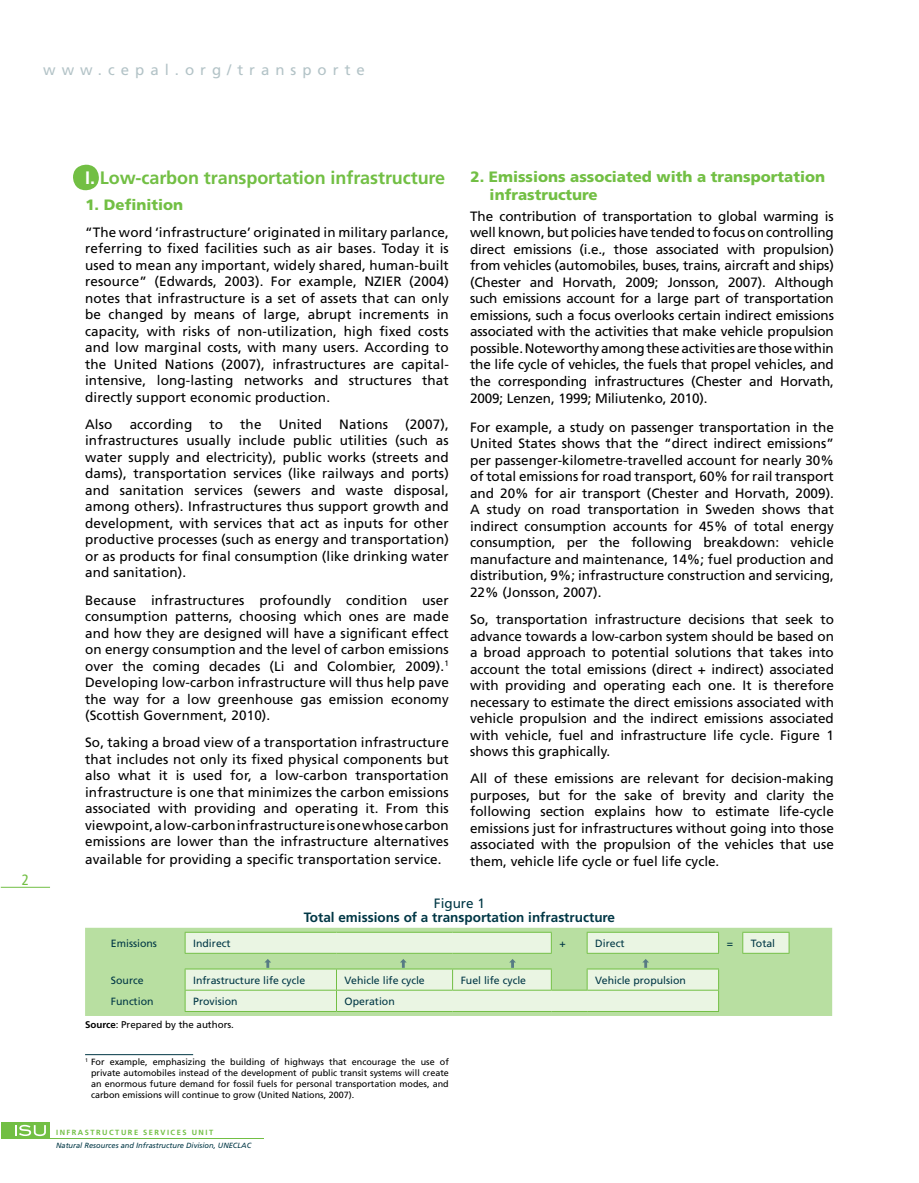
<style>
.page{position:relative;width:919px;height:1183px;background:#fff}
.page>*{position:absolute;margin:0;border:0;box-sizing:border-box;transform-origin:0 0}
.t1{font:700 18px "Frutiger";letter-spacing:-.005em;color:#72bf44}
.t2{font:900 15px/18px "Frutiger";color:#72bf44}
.t3{font:15px "Frutiger";letter-spacing:.4em;color:#b3c3c7}
.t4{font:condensed 15px "Frutiger";color:#72bf44}
.t5{font:13.5px/16.5px "Frutiger";letter-spacing:.01em;color:#000;text-align:justify}
.t6{font:700 13.5px "Frutiger";color:#003745}
.t7{font:13.5px "Frutiger";color:#003745}
.t8{font:10.5px "Frutiger";color:#003745}
.t9{font:9.75px "Frutiger";color:#000}
.t10{font:9px/10.8px "Frutiger";color:#000;text-align:justify}
.t11{font:italic 7.5px "Frutiger";color:#003745}
.t12{font:700 7.5px "Frutiger";letter-spacing:.2em;color:#72bf44}
.s1{color:#fff}
.s2{font-weight:700}
</style>
<div class="page">
<hr style="left:1px;top:886px;width:49px;height:1px;background:#72bf44">
<div style="left:1px;top:1121px;width:49px;height:17px;background:#72bf44"></div>
<hr style="left:11px;top:1137px;width:253px;height:1px;background:#72bf44">
<svg style="left:15px;top:1124px;width:31px;height:11px"></svg>
<div style="left:73px;top:165px;width:26px;height:25px;background:#72bf44;border-radius:13px"></div>
<hr style="left:85px;top:1053px;width:108px;height:1px;background:#003745">
<svg style="left:85px;top:927px;width:747px;height:88px;background:#b8dfa1"></svg>
<svg style="left:185px;top:932px;width:604px;height:79px;background:#d7ecca"></svg>
<hr style="left:185px;top:931px;width:151px;height:1px;background:#72bf44">
<svg style="left:185px;top:932px;width:1px;height:20px"></svg>
<hr style="left:336px;top:931px;width:116px;height:1px;background:#72bf44">
<hr style="left:452px;top:931px;width:99px;height:1px;background:#72bf44">
<svg style="left:551px;top:932px;width:1px;height:20px"></svg>
<hr style="left:185px;top:952px;width:151px;height:1px;background:#72bf44">
<hr style="left:336px;top:952px;width:116px;height:1px;background:#72bf44">
<hr style="left:452px;top:952px;width:99px;height:1px;background:#72bf44">
<hr style="left:185px;top:968px;width:151px;height:1px;background:#72bf44">
<hr style="left:336px;top:968px;width:116px;height:1px;background:#72bf44">
<hr style="left:452px;top:968px;width:99px;height:1px;background:#72bf44">
<svg style="left:452px;top:969px;width:1px;height:20px"></svg>
<svg style="left:551px;top:969px;width:1px;height:20px"></svg>
<hr style="left:185px;top:989px;width:151px;height:1px;background:#72bf44">
<svg style="left:185px;top:969px;width:1px;height:41px"></svg>
<hr style="left:336px;top:989px;width:116px;height:1px;background:#72bf44">
<svg style="left:336px;top:969px;width:1px;height:41px"></svg>
<hr style="left:452px;top:989px;width:99px;height:1px;background:#72bf44">
<hr style="left:551px;top:989px;width:36px;height:1px;background:#72bf44">
<hr style="left:185px;top:1010px;width:151px;height:1px;background:#72bf44">
<hr style="left:336px;top:1010px;width:116px;height:1px;background:#72bf44">
<hr style="left:452px;top:1010px;width:99px;height:1px;background:#72bf44">
<hr style="left:551px;top:1010px;width:36px;height:1px;background:#72bf44">
<hr style="left:587px;top:1010px;width:132px;height:1px;background:#72bf44">
<hr style="left:586px;top:968px;width:133px;height:1px;background:#72bf44">
<svg style="left:586px;top:969px;width:1px;height:20px"></svg>
<svg style="left:718px;top:969px;width:1px;height:41px"></svg>
<hr style="left:587px;top:989px;width:132px;height:1px;background:#72bf44">
<hr style="left:586px;top:931px;width:133px;height:1px;background:#72bf44">
<svg style="left:586px;top:932px;width:1px;height:20px"></svg>
<svg style="left:718px;top:932px;width:1px;height:20px"></svg>
<hr style="left:586px;top:952px;width:133px;height:1px;background:#72bf44">
<hr style="left:742px;top:931px;width:47px;height:1px;background:#72bf44">
<svg style="left:742px;top:932px;width:1px;height:20px"></svg>
<svg style="left:788px;top:932px;width:1px;height:20px"></svg>
<hr style="left:742px;top:952px;width:47px;height:1px;background:#72bf44">
<svg style="left:264px;top:958px;width:7px;height:9px"></svg>
<svg style="left:400px;top:958px;width:6px;height:9px"></svg>
<svg style="left:509px;top:958px;width:7px;height:9px"></svg>
<svg style="left:642px;top:958px;width:7px;height:9px"></svg>
<p class="t3" style="left:43px;top:61px;width:323px">www.cepal.org/transporte</p>
<p class="t4" style="left:22px;top:870px;width:9px">2</p>
<h1 class="t1" style="left:85px;top:167px;width:361px"><span class="s1">I.</span> Low-carbon transportation infrastructure</h1>
<p class="t2" style="left:85px;top:196px;width:99px">1. Definition</p>
<p class="t5" style="left:85px;top:223px;width:365px">“The word ‘infrastructure’ originated in military parlance, referring to fixed facilities such as air bases. Today it is used to mean any important, widely shared, human-built resource” (Edwards, 2003). For example, NZIER (2004) notes that infrastructure is a set of assets that can only be changed by means of large, abrupt increments in capacity, with risks of non-utilization, high fixed costs and low marginal costs, with many users. According to the United Nations (2007), infrastructures are capital&shy;intensive, long-lasting networks and structures that directly support economic production.</p>
<p class="t5" style="left:85px;top:416px;width:29px">Also</p>
<p class="t5" style="left:130px;top:416px;width:64px">according</p>
<p class="t5" style="left:209px;top:416px;width:15px">to</p>
<p class="t5" style="left:240px;top:416px;width:23px">the</p>
<p class="t5" style="left:278px;top:416px;width:45px">United</p>
<p class="t5" style="left:339px;top:416px;width:50px">Nations</p>
<p class="t2" style="left:489px;top:168px;width:337px;text-indent:-19px">2. Emissions associated with a transportation infrastructure</p>
<p class="t5" style="left:470px;top:208px;width:365px">The contribution of transportation to global warming is well known, but policies have tended to focus on controlling direct emissions (i.e., those associated with propulsion) from vehicles (automobiles, buses, trains, aircraft and ships) (Chester and Horvath, 2009; Jonsson, 2007). Although such emissions account for a large part of transportation emissions, such a focus overlooks certain indirect emissions associated with the activities that make vehicle propulsion possible. Noteworthy among these activities are those within the life cycle of vehicles, the fuels that propel vehicles, and the corresponding infrastructures (Chester and Horvath, 2009; Lenzen, 1999; Miliutenko, 2010).</p>
<p class="t5" style="left:470px;top:419px;width:365px">For example, a study on passenger transportation in the United States shows that the “direct indirect emissions” per passenger-kilometre-travelled account for nearly 30% of total emissions for road transport, 60% for rail transport and 20% for air transport (Chester and Horvath, 2009).<br>A study on road transportation in Sweden shows that indirect consumption accounts for 45% of total energy consumption, per the following breakdown: vehicle manufacture and maintenance, 14%; fuel production and distribution, 9%; infrastructure construction and servicing, 22% (Jonsson, 2007).</p>
<p class="t5" style="left:470px;top:611px;width:365px">So, transportation infrastructure decisions that seek to advance towards a low-carbon system should be based on a broad approach to potential solutions that takes into account the total emissions (direct + indirect) associated with providing and operating each one. It is therefore necessary to estimate the direct emissions associated with vehicle propulsion and the indirect emissions associated with vehicle, fuel and infrastructure life cycle. Figure 1 shows this graphically.</p>
<p class="t5" style="left:470px;top:770px;width:365px">All of these emissions are relevant for decision-making purposes, but for the sake of brevity and clarity the following section explains how to estimate life-cycle emissions just for infrastructures without going into those associated with the propulsion of the vehicles that use them, vehicle life cycle or fuel life cycle.</p>
<p class="t7" style="left:434px;top:895px;width:53px">Figure 1</p>
<p class="t6" style="left:304px;top:908px;width:313px">Total emissions of a transportation infrastructure</p>
<p class="t5" style="left:85px;top:416px;width:365px;text-indent:320px">(2007), infrastructures usually include public utilities (such as water supply and electricity), public works (streets and dams), transportation services (like railways and ports) and sanitation services (sewers and waste disposal, among others). Infrastructures thus support growth and development, with services that act as inputs for other productive processes (such as energy and transportation) or as products for final consumption (like drinking water and sanitation).</p>
<p class="t5" style="left:85px;top:591px;width:365px">Because infrastructures profoundly condition user consumption patterns, choosing which ones are made and how they are designed will have a significant effect on energy consumption and the level of carbon emissions over the coming decades (Li and Colombier, 2009).<sup>1<br></sup>Developing low-carbon infrastructure will thus help pave the way for a low greenhouse gas emission economy (Scottish Government, 2010).</p>
<p class="t5" style="left:85px;top:734px;width:365px">So, taking a broad view of a transportation infrastructure that includes not only its fixed physical components but also what it is used for, a low-carbon transportation infrastructure is one that minimizes the carbon emissions associated with providing and operating it. From this viewpoint, a low-carbon infrastructure is one whose carbon emissions are lower than the infrastructure alternatives</p>
<p class="t5" style="left:85px;top:851px;width:358px">available for providing a specific transportation service.</p>
<p class="t8" style="left:111px;top:936px;width:48px">Emissions</p>
<p class="t8" style="left:193px;top:936px;width:39px">Indirect</p>
<p class="t8" style="left:559px;top:936px;width:8px">+</p>
<p class="t8" style="left:595px;top:936px;width:31px">Direct</p>
<p class="t8" style="left:726px;top:936px;width:8px">=</p>
<p class="t8" style="left:750px;top:936px;width:26px">Total</p>
<p class="t8" style="left:111px;top:973px;width:34px">Source</p>
<p class="t8" style="left:193px;top:973px;width:114px">Infrastructure life cycle</p>
<p class="t8" style="left:344px;top:973px;width:82px">Vehicle life cycle</p>
<p class="t8" style="left:460px;top:973px;width:67px">Fuel life cycle</p>
<p class="t8" style="left:595px;top:973px;width:92px">Vehicle propulsion</p>
<p class="t8" style="left:111px;top:994px;width:44px">Function</p>
<p class="t8" style="left:193px;top:994px;width:46px">Provision</p>
<p class="t8" style="left:344px;top:994px;width:52px">Operation</p>
<p class="t9" style="left:85px;top:1018px;width:150px"><span class="s2">Source</span>: Prepared by the authors.</p>
<p class="t10" style="left:91px;top:1056px;width:359px;text-indent:-6px"><sup>1</sup> For example, emphasizing the building of highways that encourage the use of private automobiles instead of the development of public transit systems will create an enormous future demand for fossil fuels for personal transportation modes, and carbon emissions will continue to grow (United Nations, 2007).</p>
<p class="t12" style="left:56px;top:1127px;width:159px">INFRASTRUCTURE SERVICES UNIT</p>
<p class="t11" style="left:56px;top:1140px;width:197px">Natural Resources and Infrastructure Division, UNECLAC</p>
</div>
